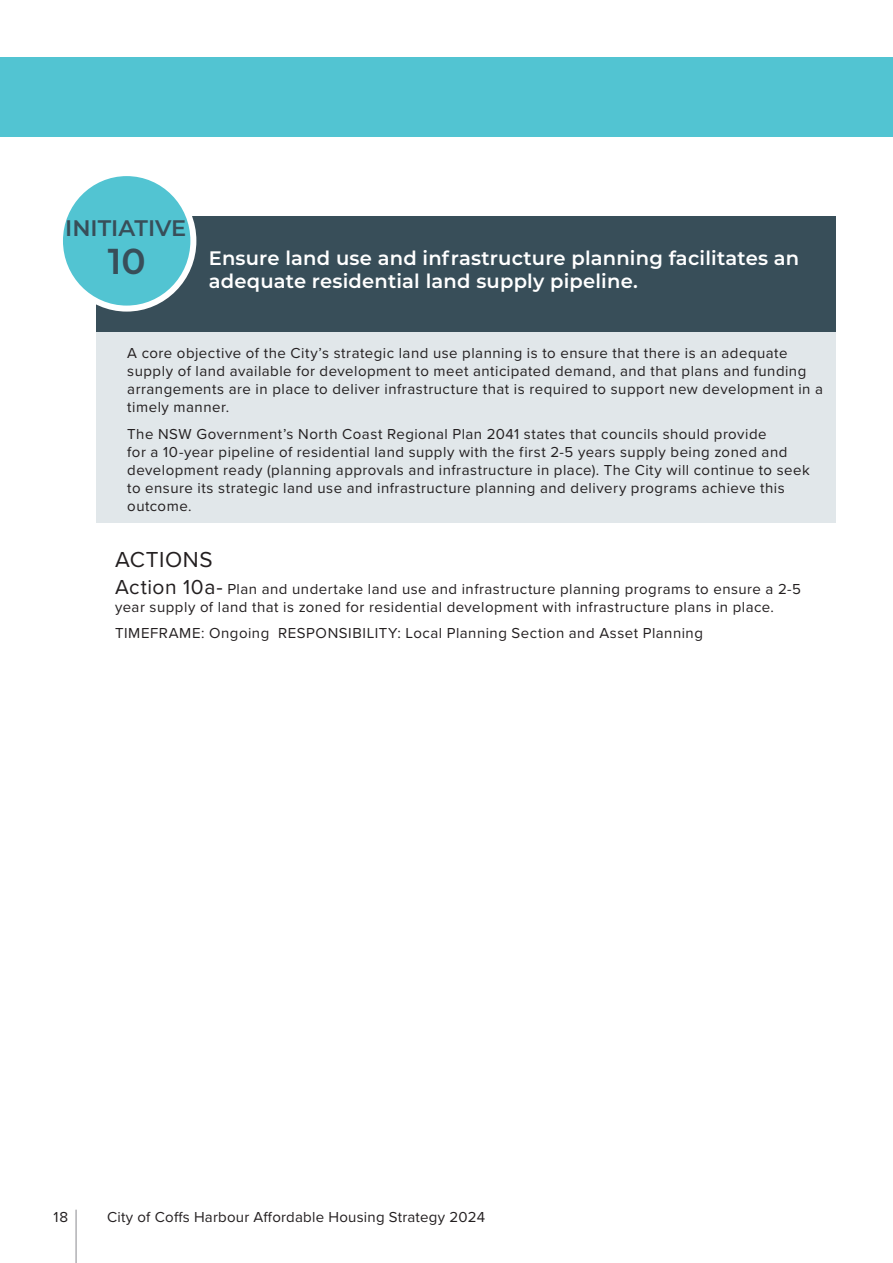
<style>
.page{position:relative;width:893px;height:1263px;background:#fff}
.page>*{position:absolute;margin:0;border:0;box-sizing:border-box;transform-origin:0 0}
.Header_5{font:600 36px "Montserrat";color:#384e59}
.Header_5-2{font:600 22.5px "Montserrat";color:#384e59}
.Body{font:22.5px "Proxima Nova";letter-spacing:.03em;color:#231f20}
.Initiative{font:600 19.5px/22.5px "Montserrat";letter-spacing:.01em;color:#fff}
.Body-2{font:15px/18px "Proxima Nova";letter-spacing:.03em;color:#231f20}
.s1{font-size:21px}
</style>
<div class="page">
<hr style="left:76px;top:1210px;width:1px;height:53px;background:#8a8a8e">
<div style="left:0;top:57px;width:893px;height:80px;background:#52c4d2"></div>
<div style="left:96px;top:321px;width:740px;height:202px;background:#e1e7ea"></div>
<div style="left:96px;top:216px;width:740px;height:115px;background:#384e59"></div>
<div style="left:60px;top:173px;width:133px;height:136px;background:#52c4d2;border-radius:50%"></div>
<div style="left:57px;top:170px;width:139px;height:142px;border:6px solid #fff;border-radius:50%"></div>
<p class="Header_5-2" style="left:65px;top:212px;width:123px">INITIATIVE</p>
<p class="Header_5" style="left:108px;top:236px;width:39px">10</p>
<p class="Initiative" style="left:209px;top:246px;width:592px">Ensure land use and infrastructure planning facilitates an adequate residential land supply pipeline.</p>
<p class="Body-2" style="left:127px;top:344px;width:697px">A core objective of the City’s strategic land use planning is to ensure that there is an adequate supply of land available for development to meet anticipated demand, and that plans and funding arrangements are in place to deliver infrastructure that is required to support new development in a timely manner.</p>
<p class="Body-2" style="left:127px;top:424px;width:684px">The NSW Government’s North Coast Regional Plan 2041 states that councils should provide<br>for a 10-year pipeline of residential land supply with the first 2-5 years supply being zoned and development ready (planning approvals and infrastructure in place). The City will continue to seek to ensure its strategic land use and infrastructure planning and delivery programs achieve this outcome.</p>
<p class="Body" style="left:115px;top:543px;width:99px">ACTIONS</p>
<p class="Body-2" style="left:115px;top:579px;width:687px"><span class="s1">Action 10a-</span> Plan and undertake land use and infrastructure planning programs to ensure a 2-5 year supply of land that is zoned for residential development with infrastructure plans in place.</p>
<p class="Body-2" style="left:115px;top:624px;width:589px">TIMEFRAME: Ongoing RESPONSIBILITY: Local Planning Section and Asset Planning</p>
<p class="Body-2" style="left:54px;top:1207px;width:16px">18</p>
<p class="Body-2" style="left:107px;top:1207px;width:380px">City of Coffs Harbour Affordable Housing Strategy 2024</p>
</div>
